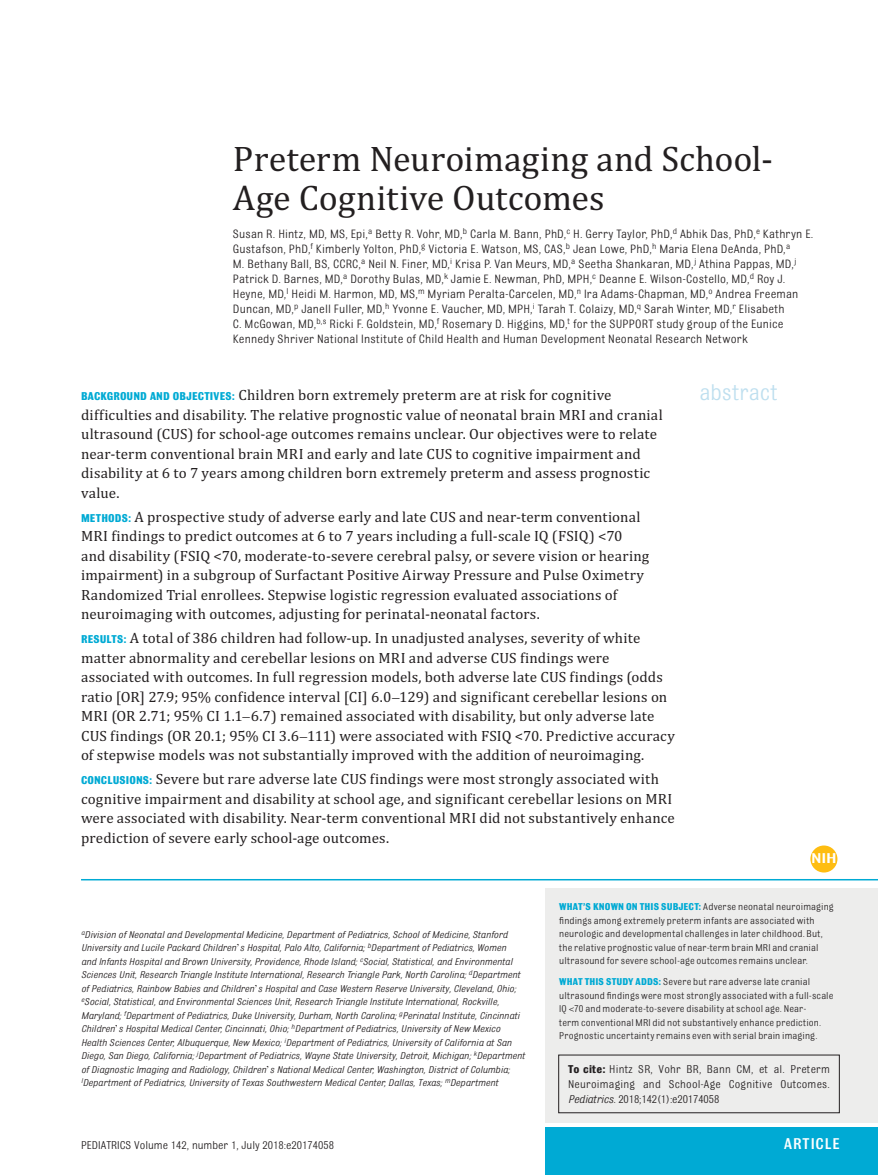
<style>
.page{position:relative;width:878px;height:1175px;background:#fff}
.page>*{position:absolute;margin:0;border:0;box-sizing:border-box;transform-origin:0 0}
.t1{font:36px/39px "Cambria";color:#231f20}
.t2{font:24px "Bulldog Std";color:#bedfef}
.t3{font:16.5px "Bulldog Medium Std";letter-spacing:.055em;color:#fff}
.t4{font:15px/19.5px "Cambria";letter-spacing:.01em;color:#231f20}
.t5{font:15px "Bulldog Medium Std";color:#fff;scale:1.3 1}
.t6{font:12.75px/15px "Bulldog Std";letter-spacing:.01em;color:#231f20}
.t7{font:12px/15px "Bulldog Std";color:#231f20;text-align:justify}
.t8{font:italic 10.5px/13.5px "Bulldog Std";color:#231f20}
.t9{font:10.5px/13.5px "Bulldog Std";letter-spacing:.015em;color:#231f20}
.s1{font-family:"Bulldog Std";font-weight:700;font-size:12px;color:#00aad4}
.s2{font-family:"STIX General"}
.s3{font-family:"STIX General";font-style:normal}
.s4{font-weight:700;color:#00aad4}
.s5{font-weight:700}
.s6{font-style:italic}
</style>
<div class="page">
<div style="left:545px;top:1127px;width:333px;height:47px;background:#00aad4"></div>
<div style="left:810px;top:845px;width:27px;height:27px;background:#febd11;border-radius:50%"></div>
<div style="left:545px;top:888px;width:333px;height:234px;background:#ededec"></div>
<hr style="left:81px;top:879px;width:797px;height:1px;background:#00aad4">
<div style="left:558px;top:1054px;width:281px;height:59px;border:1px solid #231f20"></div>
<h1 class="t1" style="left:233px;top:139px;width:541px">Preterm Neuroimaging and School-<br>Age Cognitive Outcomes</h1>
<p class="t6" style="left:233px;top:227px;width:582px">Susan R. Hintz, MD, MS, Epi,<sup>a</sup> Betty R. Vohr, MD,<sup>b</sup> Carla M. Bann, PhD,<sup>c</sup> H. Gerry Taylor, PhD,<sup>d</sup> Abhik Das, PhD,<sup>e</sup> Kathryn E.<br>Gustafson, PhD,<sup>f</sup> Kimberly Yolton, PhD,<sup>g</sup> Victoria E. Watson, MS, CAS,<sup>b</sup> Jean Lowe, PhD,<sup>h</sup> Maria Elena DeAnda, PhD,<sup>a<br></sup>M. Bethany Ball, BS, CCRC,<sup>a</sup> Neil N. Finer, MD,<sup>i</sup> Krisa P. Van Meurs, MD,<sup>a</sup> Seetha Shankaran, MD,<sup>j</sup> Athina Pappas, MD,<sup>j </sup>Patrick D. Barnes, MD,<sup>a</sup> Dorothy Bulas, MD,<sup>k</sup> Jamie E. Newman, PhD, MPH,<sup>c</sup> Deanne E. Wilson-Costello, MD,<sup>d</sup> Roy J.<br>Heyne, MD,<sup>l</sup> Heidi M. Harmon, MD, MS,<sup>m</sup> Myriam Peralta-Carcelen, MD,<sup>n</sup> Ira Adams-Chapman, MD,<sup>o</sup> Andrea Freeman Duncan, MD,<sup>p</sup> Janell Fuller, MD,<sup>h</sup> Yvonne E. Vaucher, MD, MPH,<sup>i</sup> Tarah T. Colaizy, MD,<sup>q</sup> Sarah Winter, MD,<sup>r</sup> Elisabeth<br>C. McGowan, MD,<sup>b,s</sup> Ricki F. Goldstein, MD,<sup>f</sup> Rosemary D. Higgins, MD,<sup>t</sup> for the SUPPORT study group of the Eunice Kennedy Shriver National Institute of Child Health and Human Development Neonatal Research Network</p>
<p class="t4" style="left:81px;top:385px;width:583px"><span class="s1">BACKGROUND AND OBJECTIVES:</span> Children born extremely preterm are at risk for cognitive difficulties and disability. The relative prognostic value of neonatal brain MRI and cranial ultrasound (CUS) for school-age outcomes remains unclear. Our objectives were to relate near-term conventional brain MRI and early and late CUS to cognitive impairment and disability at 6 to 7 years among children born extremely preterm and assess prognostic value.</p>
<p class="t4" style="left:81px;top:507px;width:569px"><span class="s1">METHODS:</span> A prospective study of adverse early and late CUS and near-term conventional MRI findings to predict outcomes at 6 to 7 years including a full-scale IQ (FSIQ) &lt;70 and disability (FSIQ &lt;70, moderate-to-severe cerebral palsy, or severe vision or hearing impairment) in a subgroup of Surfactant Positive Airway Pressure and Pulse Oximetry Randomized Trial enrollees. Stepwise logistic regression evaluated associations of neuroimaging with outcomes, adjusting for perinatal-neonatal factors.</p>
<p class="t4" style="left:81px;top:628px;width:595px"><span class="s1">RESULTS:</span> A total of 386 children had follow-up. In unadjusted analyses, severity of white matter abnormality and cerebellar lesions on MRI and adverse CUS findings were associated with outcomes. In full regression models, both adverse late CUS findings (odds ratio [OR] 27.9; 95% confidence interval [CI] 6.0<span class="s2">–</span>129) and significant cerebellar lesions on MRI (OR 2.71; 95% CI 1.1<span class="s2">–</span>6.7) remained associated with disability, but only adverse late CUS findings (OR 20.1; 95% CI 3.6<span class="s2">–</span>111) were associated with FSIQ &lt;70. Predictive accuracy of stepwise models was not substantially improved with the addition of neuroimaging.</p>
<p class="t4" style="left:81px;top:769px;width:595px"><span class="s1">CONCLUSIONS:</span> Severe but rare adverse late CUS findings were most strongly associated with cognitive impairment and disability at school age, and significant cerebellar lesions on MRI were associated with disability. Near-term conventional MRI did not substantively enhance prediction of severe early school-age outcomes.</p>
<h2 class="t2" style="left:699px;top:380px;width:80px">abstract</h2>
<p class="t5" style="left:811px;top:850px;width:21px">NIH</p>
<p class="t8" style="left:81px;top:928px;width:445px"><sup>a</sup>Division of Neonatal and Developmental Medicine, Department of Pediatrics, School of Medicine, Stanford University and Lucile Packard Children<span class="s3">’</span>s Hospital, Palo Alto, California; <sup>b</sup>Department of Pediatrics, Women<br>and Infants Hospital and Brown University, Providence, Rhode Island; <sup>c</sup>Social, Statistical, and Environmental Sciences Unit, Research Triangle Institute International, Research Triangle Park, North Carolina; <sup>d</sup>Department of Pediatrics, Rainbow Babies and Children<span class="s3">’</span>s Hospital and Case Western Reserve University, Cleveland, Ohio; <sup>e</sup>Social, Statistical, and Environmental Sciences Unit, Research Triangle Institute International, Rockville, Maryland; <sup>f</sup>Department of Pediatrics, Duke University, Durham, North Carolina; <sup>g</sup>Perinatal Institute, Cincinnati Children<span class="s3">’</span>s Hospital Medical Center, Cincinnati, Ohio; <sup>h</sup>Department of Pediatrics, University of New Mexico Health Sciences Center, Albuquerque, New Mexico; <sup>i</sup>Department of Pediatrics, University of California at San Diego, San Diego, California; <sup>j</sup>Department of Pediatrics, Wayne State University, Detroit, Michigan; <sup>k</sup>Department of Diagnostic Imaging and Radiology, Children<span class="s3">’</span>s National Medical Center, Washington, District of Columbia; <sup>l</sup>Department of Pediatrics, University of Texas Southwestern Medical Center, Dallas, Texas; <sup>m</sup>Department</p>
<p class="t7" style="left:81px;top:1138px;width:255px">PEDIATRICS Volume 142, number 1, July 2018:e20174058</p>
<p class="t9" style="left:559px;top:900px;width:276px"><span class="s4">WHAT’S KNOWN ON THIS SUBJECT:</span> Adverse neonatal neuroimaging findings among extremely preterm infants are associated with neurologic and developmental challenges in later childhood. But, the relative prognostic value of near-term brain MRI and cranial ultrasound for severe school-age outcomes remains unclear.</p>
<p class="t9" style="left:559px;top:975px;width:276px"><span class="s4">WHAT THIS STUDY ADDS:</span> Severe but rare adverse late cranial ultrasound findings were most strongly associated with a full-scale IQ &lt;70 and moderate-to-severe disability at school age. Near-<br>term conventional MRI did not substantively enhance prediction.<br>Prognostic uncertainty remains even with serial brain imaging.</p>
<p class="t7" style="left:568px;top:1062px;width:263px"><span class="s5">To cite:</span> Hintz SR, Vohr BR, Bann CM, et al. Preterm Neuroimaging and School-Age Cognitive Outcomes.<br><span class="s6">Pediatrics.</span> 2018;142(1):e20174058</p>
<p class="t3" style="left:784px;top:1135px;width:57px">ARTICLE</p>
</div>
